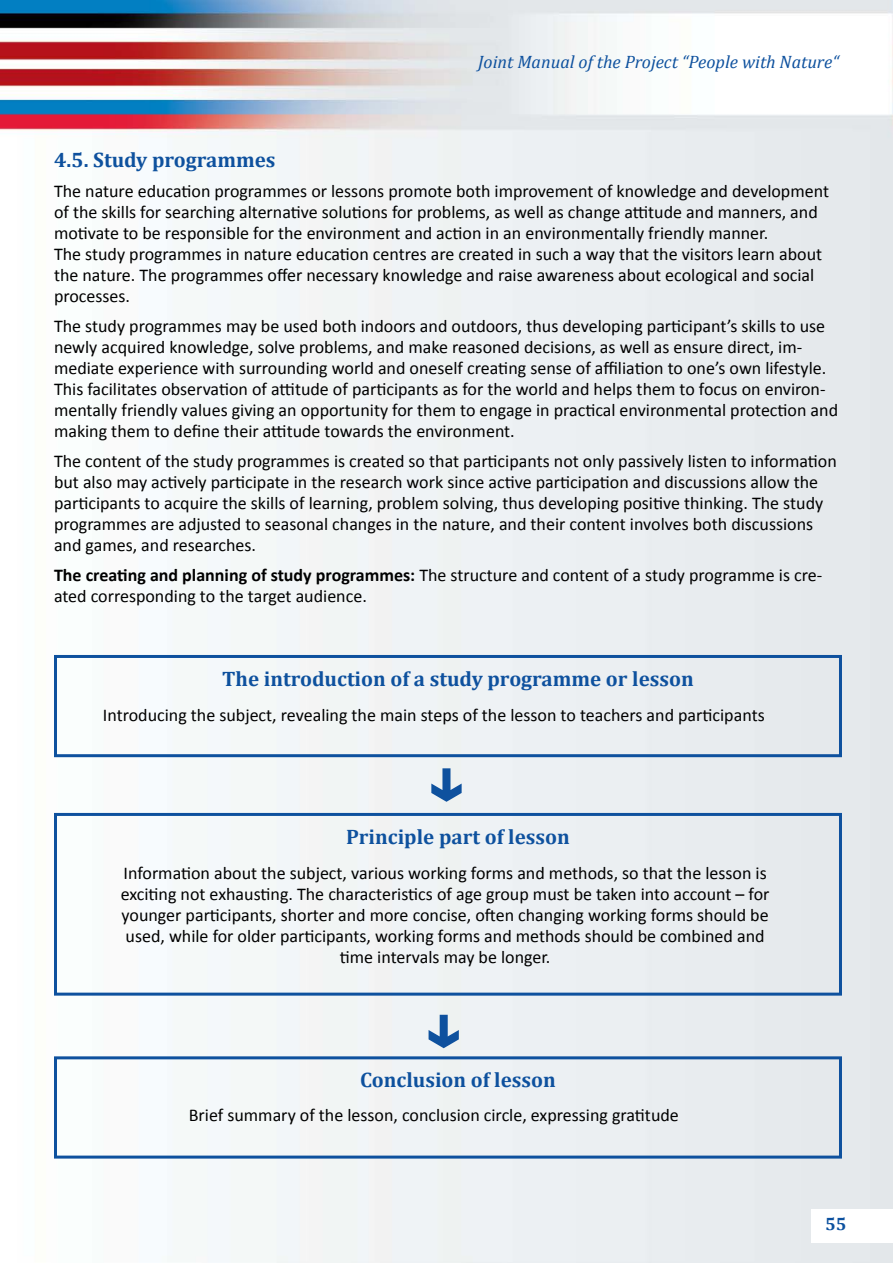
<style>
.page{position:relative;width:893px;height:1263px;background:#fff}
.page>*{position:absolute;margin:0;border:0;box-sizing:border-box;transform-origin:0 0}
.t1{font:700 21px "Cambria";color:#0e519e}
.t2{font:18px/21px "Calibri";color:#000}
.t3{font:italic 18px "Cambria";color:#0e519e}
.t4{font:700 18px "Cambria";color:#0c519f}
.s1{font-weight:700}
</style>
<div class="page">
<img style="left:0;top:0;width:893px;height:1263px">
<div style="left:811px;top:1209px;width:82px;height:33px;background:#fff"></div>
<div style="left:54px;top:655px;width:788px;height:102px;border:3px solid #0e519e"></div>
<div style="left:54px;top:1056px;width:788px;height:102px;border:3px solid #0e519e"></div>
<div style="left:54px;top:813px;width:788px;height:183px;border:3px solid #0e519e"></div>
<svg style="left:431px;top:768px;width:31px;height:34px"></svg>
<svg style="left:429px;top:1015px;width:30px;height:33px"></svg>
<p class="t3" style="left:478px;top:49px;width:362px">Joint Manual of the Project “People with Nature“</p>
<p class="t1" style="left:54px;top:145px;width:223px">4.5. Study programmes</p>
<p class="t2" style="left:54px;top:181px;width:776px">The nature education programmes or lessons promote both improvement of knowledge and development of the skills for searching alternative solutions for problems, as well as change attitude and manners, and motivate to be responsible for the environment and action in an environmentally friendly manner.<br>The study programmes in nature education centres are created in such a way that the visitors learn about the nature. The programmes offer necessary knowledge and raise awareness about ecological and social processes.</p>
<p class="t2" style="left:54px;top:316px;width:786px">The study programmes may be used both indoors and outdoors, thus developing participant’s skills to use newly acquired knowledge, solve problems, and make reasoned decisions, as well as ensure direct, im&shy;mediate experience with surrounding world and oneself creating sense of affiliation to one’s own lifestyle.<br>This facilitates observation of attitude of participants as for the world and helps them to focus on environ&shy;mentally friendly values giving an opportunity for them to engage in practical environmental protection and making them to define their attitude towards the environment.</p>
<p class="t2" style="left:54px;top:451px;width:784px">The content of the study programmes is created so that participants not only passively listen to information but also may actively participate in the research work since active participation and discussions allow the participants to acquire the skills of learning, problem solving, thus developing positive thinking. The study programmes are adjusted to seasonal changes in the nature, and their content involves both discussions and games, and researches.</p>
<p class="t2" style="left:54px;top:565px;width:770px"><span class="s1">The creating and planning of study programmes:</span> The structure and content of a study programme is cre&shy;ated corresponding to the target audience.</p>
<p class="t1" style="left:222px;top:663px;width:473px">The introduction of a study programme or lesson</p>
<p class="t2" style="left:103px;top:705px;width:663px">Introducing the subject, revealing the main steps of the lesson to teachers and participants</p>
<p class="t1" style="left:346px;top:821px;width:225px">Principle part of lesson</p>
<p class="t2" style="left:121px;top:862px;width:650px;text-align:center">Information about the subject, various working forms and methods, so that the lesson is exciting not exhausting. The characteristics of age group must be taken into account – for younger participants, shorter and more concise, often changing working forms should be used, while for older participants, working forms and methods should be combined and time intervals may be longer.</p>
<p class="t1" style="left:360px;top:1065px;width:197px">Conclusion of lesson</p>
<p class="t2" style="left:189px;top:1104px;width:491px">Brief summary of the lesson, conclusion circle, expressing gratitude</p>
<p class="t4" style="left:825px;top:1211px;width:23px">55</p>
</div>
